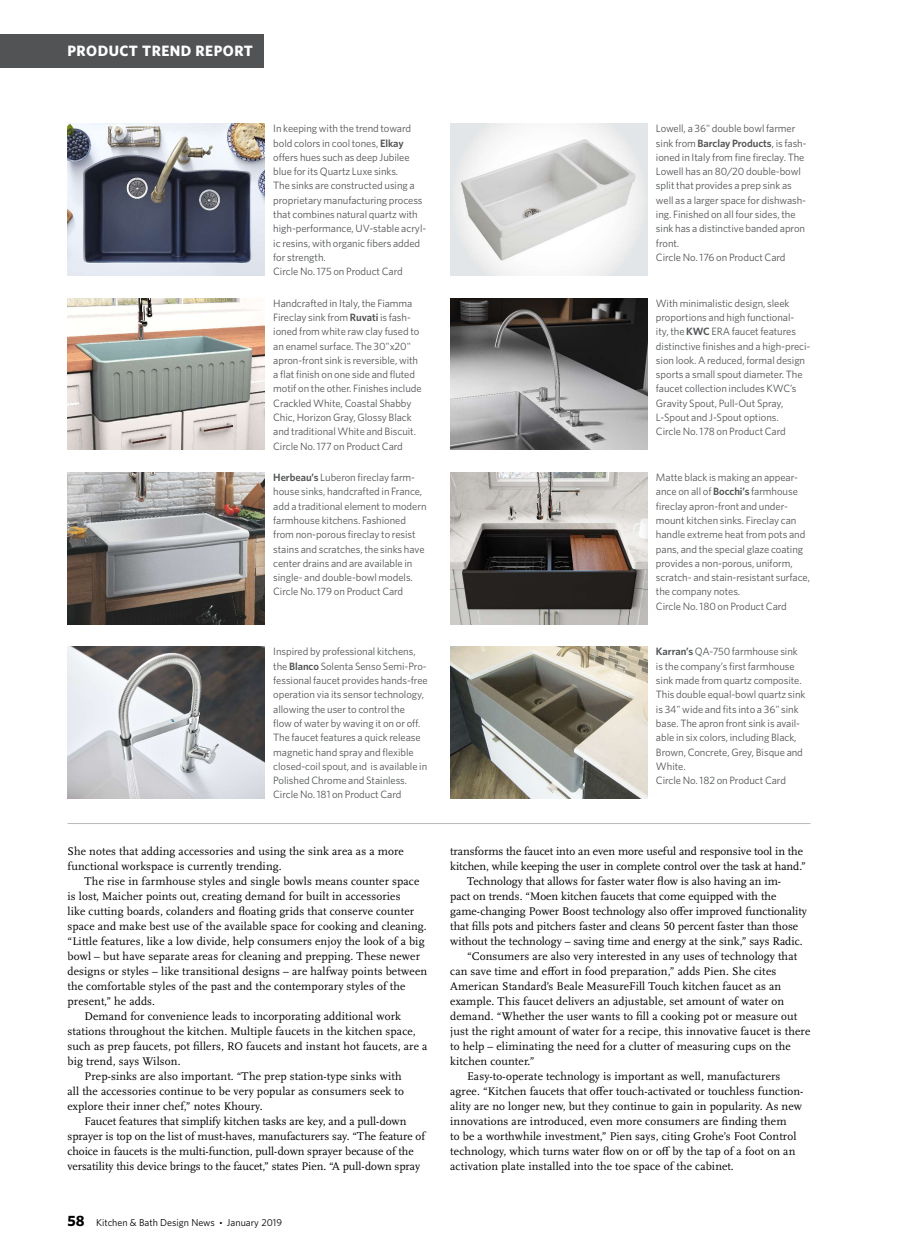
<style>
.page{position:relative;width:923px;height:1260px;background:#fff}
.page>*{position:absolute;margin:0;border:0;box-sizing:border-box;transform-origin:0 0}
.t1{font:700 15px "Whitney";letter-spacing:.03em;color:#fff}
.t2{font:11.5px "Scala OT";letter-spacing:.01em;color:#000}
.t3{font:10.62px/14.2px "Whitney";letter-spacing:-.005em;color:#515355}
.t4{font:10px "Whitney";color:#000}
.s1{font-weight:600}
.s2{font-weight:700;font-size:15px}
.s3{font-family:"Scala OT";font-size:8.75px}
</style>
<div class="page">
<img style="left:450px;top:124px;width:197px;height:152px">
<img style="left:68px;top:124px;width:196px;height:152px">
<img style="left:450px;top:298px;width:197px;height:152px">
<img style="left:68px;top:298px;width:196px;height:152px">
<img style="left:450px;top:472px;width:197px;height:152px">
<img style="left:68px;top:472px;width:196px;height:152px">
<img style="left:450px;top:647px;width:197px;height:152px">
<img style="left:68px;top:647px;width:196px;height:152px">
<hr style="left:68px;top:823px;width:742px;height:1px;background:#b7b9bc">
<div style="left:0;top:34px;width:264px;height:34px;background:#515355"></div>
<p class="t1" style="left:68px;top:44px;width:187px">PRODUCT TREND REPORT</p>
<p class="t3" style="left:273px;top:122px;width:154px">In keeping with the trend toward bold colors in cool tones, <span class="s1">Elkay </span>offers hues such as deep Jubilee blue for its Quartz Luxe sinks.<br>The sinks are constructed using a proprietary manufacturing process that combines natural quartz with high-performance, UV-stable acryl&shy;ic resins, with organic fibers added for strength.<br>Circle No. 175 on Product Card</p>
<p class="t3" style="left:273px;top:297px;width:150px">Handcrafted in Italy, the Fiamma Fireclay sink from <span class="s1">Ruvati</span> is fash&shy;ioned from white raw clay fused to an enamel surface. The 30"x20" apron-front sink is reversible, with a flat finish on one side and fluted motif on the other. Finishes include Crackled White, Coastal Shabby Chic, Horizon Gray, Glossy Black and traditional White and Biscuit.<br>Circle No. 177 on Product Card</p>
<p class="t3" style="left:273px;top:471px;width:155px"><span class="s1">Herbeau’s</span> Luberon fireclay farm&shy;house sinks, handcrafted in France, add a traditional element to modern farmhouse kitchens. Fashioned from non-porous fireclay to resist stains and scratches, the sinks have center drains and are available in single- and double-bowl models.<br>Circle No. 179 on Product Card</p>
<p class="t3" style="left:273px;top:646px;width:156px">Inspired by professional kitchens, the <span class="s1">Blanco</span> Solenta Senso Semi-Pro&shy;fessional faucet provides hands-free operation via its sensor technology, allowing the user to control the<br>flow of water by waving it on or off.<br>The faucet features a quick release magnetic hand spray and flexible closed-coil spout, and is available in Polished Chrome and Stainless.<br>Circle No. 181 on Product Card</p>
<p class="t2" style="left:68px;top:847px;width:338px">She notes that adding accessories and using the sink area as a more</p>
<p class="t2" style="left:68px;top:862px;width:216px">functional workspace is currently trending.</p>
<p class="t2" style="left:84px;top:877px;width:336px">The rise in farmhouse styles and single bowls means counter space</p>
<p class="t2" style="left:68px;top:892px;width:334px">is lost, Maicher points out, creating demand for built in accessories</p>
<p class="t2" style="left:68px;top:907px;width:348px">like cutting boards, colanders and floating grids that conserve counter</p>
<p class="t2" style="left:68px;top:922px;width:361px">space and make best use of the available space for cooking and cleaning.</p>
<p class="t2" style="left:68px;top:937px;width:358px">“Little features, like a low divide, help consumers enjoy the look of a big</p>
<p class="t2" style="left:68px;top:952px;width:354px">bowl – but have separate areas for cleaning and prepping. These newer</p>
<p class="t2" style="left:68px;top:967px;width:361px">designs or styles – like transitional designs – are halfway points between</p>
<p class="t2" style="left:68px;top:982px;width:339px">the comfortable styles of the past and the contemporary styles of the</p>
<p class="t2" style="left:68px;top:997px;width:89px">present,” he adds.</p>
<p class="t2" style="left:84px;top:1012px;width:318px">Demand for convenience leads to incorporating additional work</p>
<p class="t2" style="left:68px;top:1027px;width:350px">stations throughout the kitchen. Multiple faucets in the kitchen space,</p>
<p class="t2" style="left:68px;top:1042px;width:361px">such as prep faucets, pot fillers, RO faucets and instant hot faucets, are a</p>
<p class="t2" style="left:68px;top:1057px;width:114px">big trend, says Wilson.</p>
<p class="t2" style="left:84px;top:1072px;width:319px">Prep-sinks are also important. “The prep station-type sinks with</p>
<p class="t2" style="left:68px;top:1087px;width:338px">all the accessories continue to be very popular as consumers seek to</p>
<p class="t2" style="left:68px;top:1102px;width:197px">explore their inner chef,” notes Khoury.</p>
<p class="t2" style="left:84px;top:1117px;width:323px">Faucet features that simplify kitchen tasks are key, and a pull-down</p>
<p class="t2" style="left:68px;top:1132px;width:359px">sprayer is top on the list of must-haves, manufacturers say. “The feature of</p>
<p class="t2" style="left:68px;top:1147px;width:348px">choice in faucets is the multi-function, pull-down sprayer because of the</p>
<p class="t2" style="left:68px;top:1162px;width:354px">versatility this device brings to the faucet,” states Pien. “A pull-down spray</p>
<p class="t4" style="left:68px;top:1219px;width:216px"><span class="s2">58</span> Kitchen &amp; Bath Design News <span class="s3">•</span> January 2019</p>
<p class="t3" style="left:656px;top:122px;width:152px">Lowell, a 36" double bowl farmer sink from <span class="s1">Barclay Products</span>, is fash&shy;ioned in Italy from fine fireclay. The<br>Lowell has an 80/20 double-bowl split that provides a prep sink as well as a larger space for dishwash&shy;ing. Finished on all four sides, the sink has a distinctive banded apron front.<br>Circle No. 176 on Product Card</p>
<p class="t3" style="left:656px;top:297px;width:156px">With minimalistic design, sleek proportions and high functional-<br>ity, the <span class="s1">KWC</span> ERA faucet features distinctive finishes and a high-preci&shy;sion look. A reduced, formal design sports a small spout diameter. The faucet collection includes KWC’s Gravity Spout, Pull-Out Spray, L-Spout and J-Spout options.<br>Circle No. 178 on Product Card</p>
<p class="t3" style="left:656px;top:471px;width:155px">Matte black is making an appear&shy;ance on all of <span class="s1">Bocchi’s</span> farmhouse fireclay apron-front and under&shy;mount kitchen sinks. Fireclay can handle extreme heat from pots and pans, and the special glaze coating provides a non-porous, uniform, scratch- and stain-resistant surface, the company notes.<br>Circle No. 180 on Product Card</p>
<p class="t3" style="left:656px;top:646px;width:151px"><span class="s1">Karran’s</span> QA-750 farmhouse sink is the company’s first farmhouse sink made from quartz composite.<br>This double equal-bowl quartz sink is 34" wide and fits into a 36" sink base. The apron front sink is avail&shy;able in six colors, including Black,<br>Brown, Concrete, Grey, Bisque and<br>White.<br>Circle No. 182 on Product Card</p>
<p class="t2" style="left:450px;top:847px;width:354px">transforms the faucet into an even more useful and responsive tool in the</p>
<p class="t2" style="left:450px;top:862px;width:357px">kitchen, while keeping the user in complete control over the task at hand.”</p>
<p class="t2" style="left:467px;top:877px;width:315px">Technology that allows for faster water flow is also having an im-</p>
<p class="t2" style="left:450px;top:892px;width:327px">pact on trends. “Moen kitchen faucets that come equipped with the</p>
<p class="t2" style="left:450px;top:907px;width:358px">game-changing Power Boost technology also offer improved functionality</p>
<p class="t2" style="left:450px;top:922px;width:349px">that fills pots and pitchers faster and cleans 50 percent faster than those</p>
<p class="t2" style="left:450px;top:937px;width:354px">without the technology – saving time and energy at the sink,” says Radic.</p>
<p class="t2" style="left:467px;top:952px;width:331px">“Consumers are also very interested in any uses of technology that</p>
<p class="t2" style="left:450px;top:967px;width:327px">can save time and effort in food preparation,” adds Pien. She cites</p>
<p class="t2" style="left:450px;top:982px;width:332px">American Standard’s Beale MeasureFill Touch kitchen faucet as an</p>
<p class="t2" style="left:450px;top:997px;width:335px">example. This faucet delivers an adjustable, set amount of water on</p>
<p class="t2" style="left:450px;top:1012px;width:348px">demand. “Whether the user wants to fill a cooking pot or measure out</p>
<p class="t2" style="left:450px;top:1027px;width:361px">just the right amount of water for a recipe, this innovative faucet is there</p>
<p class="t2" style="left:450px;top:1042px;width:342px">to help – eliminating the need for a clutter of measuring cups on the</p>
<p class="t2" style="left:450px;top:1057px;width:86px">kitchen counter.”</p>
<p class="t2" style="left:467px;top:1072px;width:315px">Easy-to-operate technology is important as well, manufacturers</p>
<p class="t2" style="left:450px;top:1087px;width:355px">agree. “Kitchen faucets that offer touch-activated or touchless function-</p>
<p class="t2" style="left:450px;top:1102px;width:353px">ality are no longer new, but they continue to gain in popularity. As new</p>
<p class="t2" style="left:450px;top:1117px;width:338px">innovations are introduced, even more consumers are finding them</p>
<p class="t2" style="left:450px;top:1132px;width:348px">to be a worthwhile investment,” Pien says, citing Grohe’s Foot Control</p>
<p class="t2" style="left:450px;top:1147px;width:346px">technology, which turns water flow on or off by the tap of a foot on an</p>
<p class="t2" style="left:450px;top:1162px;width:285px">activation plate installed into the toe space of the cabinet.</p>
</div>
